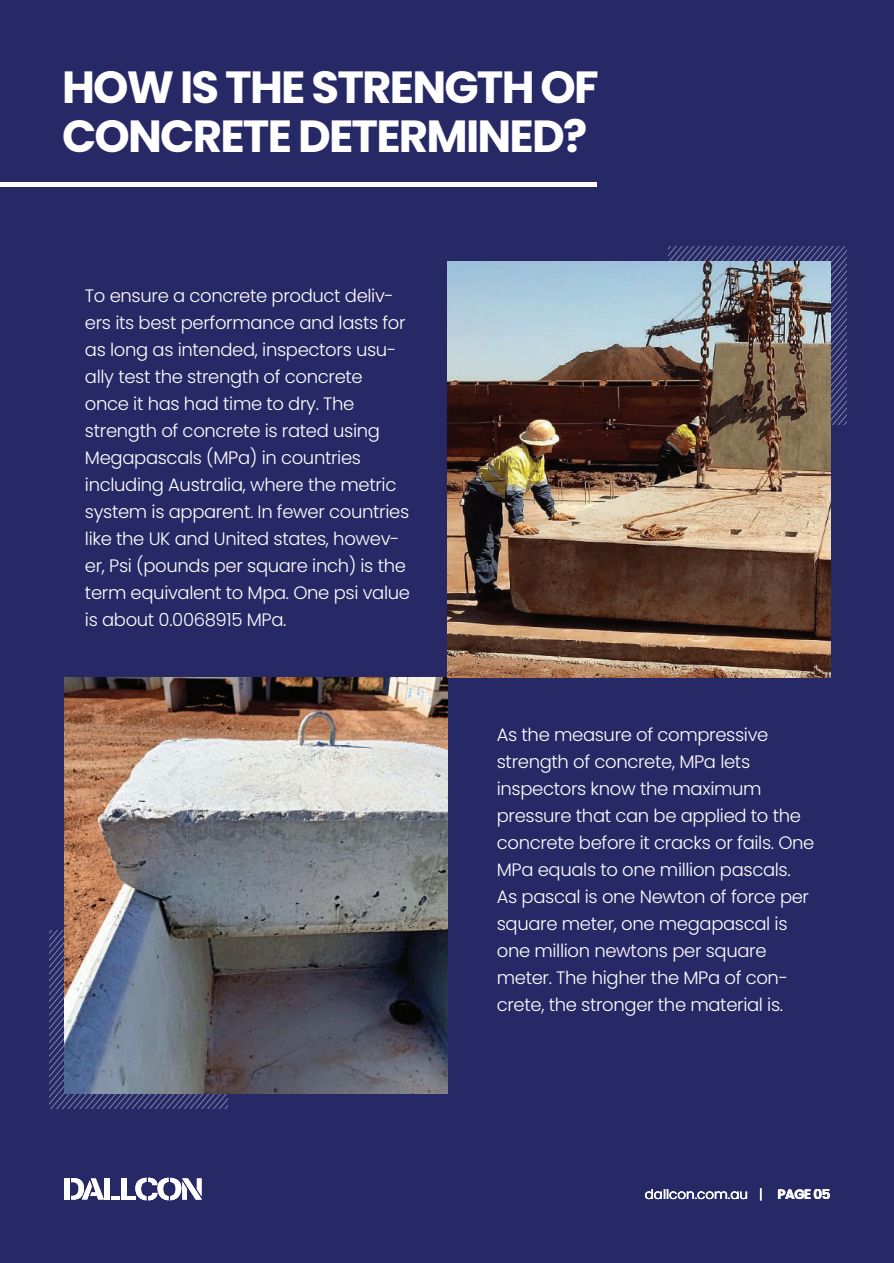
<style>
.page{position:relative;width:894px;height:1263px;background:#fff}
.page>*{position:absolute;margin:0;border:0;box-sizing:border-box;transform-origin:0 0}
.t1{font:700 45px/48.6px "Poppins";letter-spacing:-.04em;color:#fff}
.t2{font:300 18px/27px "Poppins";letter-spacing:-.02em;color:#fff}
.t3{font:300 13.5px "Poppins";color:#fff}
.s1{font-weight:600}
</style>
<div class="page">
<div style="left:0;top:0;width:893px;height:1263px;background:#272966"></div>
<svg style="left:668px;top:246px;width:177px;height:178px"></svg>
<svg style="left:49px;top:930px;width:178px;height:178px"></svg>
<img style="left:65px;top:678px;width:382px;height:415px">
<img style="left:447px;top:261px;width:383px;height:417px">
<hr style="left:0;top:183px;width:596px;height:4px;background:#fff">
<div style="left:64px;top:1178px;width:5px;height:21px;background:#fff"></div>
<div style="left:105px;top:1178px;width:5px;height:21px;background:#fff"></div>
<svg style="left:71px;top:1178px;width:33px;height:22px"></svg>
<svg style="left:111px;top:1196px;width:9px;height:3px"></svg>
<div style="left:121px;top:1178px;width:5px;height:21px;background:#fff"></div>
<svg style="left:127px;top:1177px;width:75px;height:23px"></svg>
<h1 class="t1" style="left:62px;top:63px;width:538px">HOW IS THE STRENGTH OF<br>CONCRETE DETERMINED?</h1>
<p class="t2" style="left:85px;top:282px;width:326px">To ensure a concrete product deliv&shy;ers its best performance and lasts for as long as intended, inspectors usu&shy;ally test the strength of concrete once it has had time to dry. The strength of concrete is rated using Megapascals (MPa) in countries including Australia, where the metric system is apparent. In fewer countries like the UK and United states, howev&shy;er, Psi (pounds per square inch) is the term equivalent to Mpa. One psi value is about 0.0068915 MPa.</p>
<p class="t2" style="left:496px;top:721px;width:319px">As the measure of compressive strength of concrete, MPa lets inspectors know the maximum pressure that can be applied to the concrete before it cracks or fails. One<br>MPa equals to one million pascals.<br>As pascal is one Newton of force per square meter, one megapascal is one million newtons per square meter. The higher the MPa of con&shy;crete, the stronger the material is.</p>
<p class="t3" style="left:644px;top:1186px;width:187px">dallcon.com.au | <span class="s1">PAGE 05</span></p>
</div>
